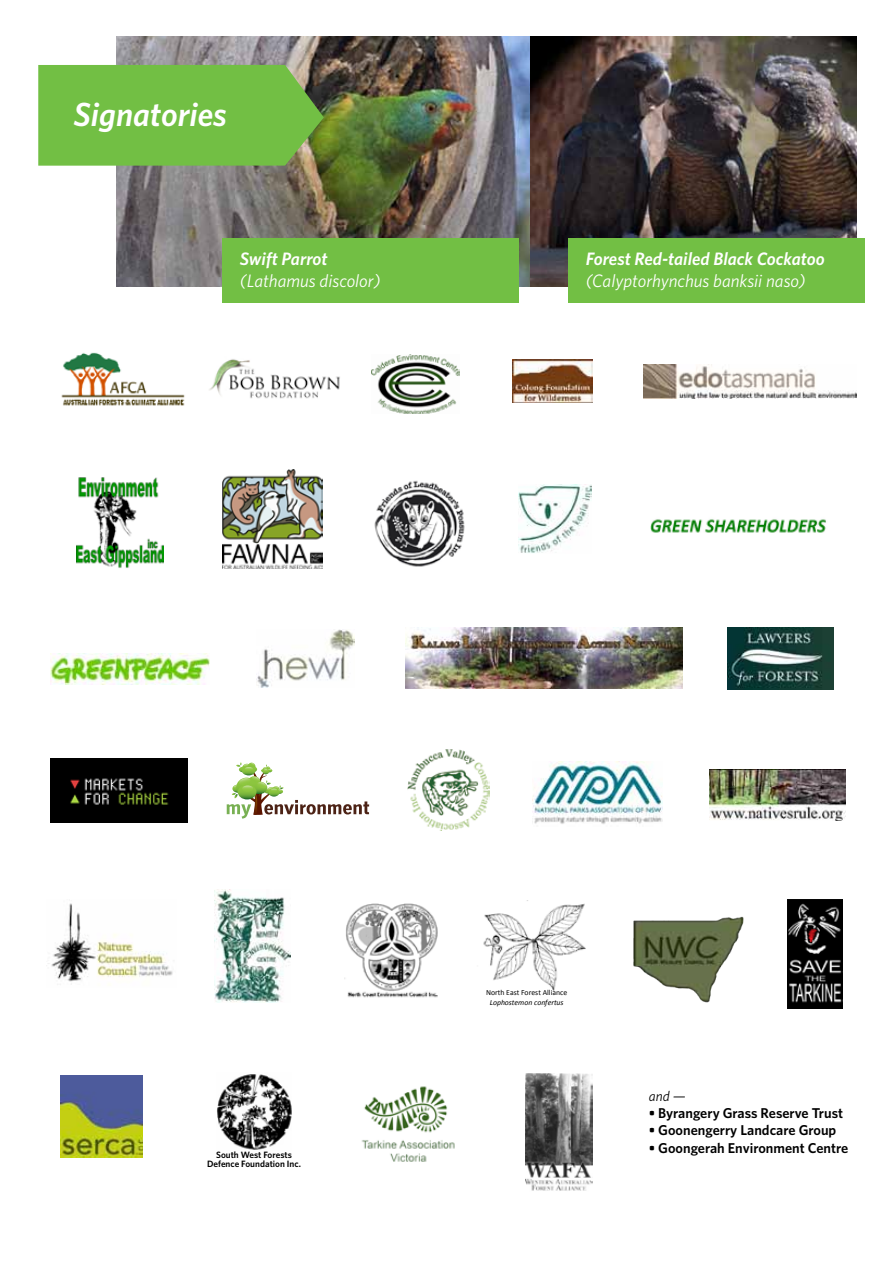
<style>
.page{position:relative;width:893px;height:1263px;background:#fff}
.page>*{position:absolute;margin:0;border:0;box-sizing:border-box;transform-origin:0 0}
.t1{font:italic 600 33.45px "Whitney HTF";color:#fff}
.t2{font:italic 18px "Whitney HTF";color:#fff}
.t3{font:italic 600 18px "Whitney HTF";color:#fff}
.t4{font:600 14.25px "Whitney HTF";color:#000}
.t5{font:italic 14.25px "Whitney HTF";color:#000}
.t6{font:600 9.15px/9.1px "Whitney HTF";color:#000;text-align:center}
.t7{font:7.8px "Calibri";color:#000}
.t8{font:italic 7.8px "Calibri";color:#000}
</style>
<div class="page">
<img style="left:116px;top:36px;width:414px;height:250px">
<svg style="left:38px;top:65px;width:286px;height:101px;background:#72b945"></svg>
<img style="left:530px;top:36px;width:327px;height:250px">
<img style="left:209px;top:359px;width:131px;height:40px">
<img style="left:372px;top:354px;width:87px;height:60px">
<img style="left:513px;top:359px;width:80px;height:44px">
<img style="left:643px;top:365px;width:214px;height:34px">
<img style="left:77px;top:478px;width:87px;height:90px">
<img style="left:222px;top:469px;width:100px;height:100px">
<img style="left:374px;top:480px;width:91px;height:87px">
<img style="left:519px;top:484px;width:72px;height:69px">
<img style="left:650px;top:519px;width:176px;height:14px">
<img style="left:50px;top:653px;width:159px;height:32px">
<img style="left:256px;top:630px;width:99px;height:57px">
<img style="left:406px;top:627px;width:277px;height:62px">
<img style="left:408px;top:749px;width:82px;height:81px">
<img style="left:710px;top:769px;width:135px;height:52px">
<img style="left:48px;top:903px;width:125px;height:82px">
<img style="left:344px;top:903px;width:94px;height:95px">
<img style="left:532px;top:761px;width:131px;height:63px">
<img style="left:787px;top:899px;width:55px;height:110px">
<img style="left:61px;top:1075px;width:81px;height:83px">
<img style="left:526px;top:1073px;width:67px;height:118px">
<img style="left:483px;top:903px;width:103px;height:89px">
<img style="left:633px;top:916px;width:111px;height:87px">
<img style="left:61px;top:352px;width:124px;height:54px">
<img style="left:50px;top:758px;width:137px;height:64px">
<svg style="left:227px;top:762px;width:142px;height:57px"></svg>
<img style="left:215px;top:889px;width:76px;height:113px">
<img style="left:217px;top:1074px;width:75px;height:76px">
<img style="left:361px;top:1086px;width:94px;height:76px">
<div style="left:222px;top:238px;width:297px;height:65px;background:#72bf44"></div>
<div style="left:568px;top:238px;width:297px;height:65px;background:#72bf44"></div>
<img style="left:727px;top:627px;width:106px;height:62px">
<h1 class="t1" style="left:74px;top:95px;width:155px">Signatories</h1>
<p class="t3" style="left:240px;top:248px;width:89px">Swift Parrot</p>
<p class="t2" style="left:240px;top:270px;width:142px">(Lathamus discolor)</p>
<p class="t3" style="left:586px;top:248px;width:240px">Forest Red-tailed Black Cockatoo</p>
<p class="t2" style="left:586px;top:270px;width:221px">(Calyptorhynchus banksii naso)</p>
<p class="t6" style="left:207px;top:1150px;width:95px">South West Forests<br>Defence Foundation Inc.</p>
<p class="t7" style="left:486px;top:988px;width:83px">North East Forest Alliance</p>
<p class="t8" style="left:490px;top:997px;width:75px">Lophostemon confertus</p>
<p class="t5" style="left:649px;top:1088px;width:38px">and —</p>
<p class="t4" style="left:649px;top:1105px;width:196px">• Byrangery Grass Reserve Trust</p>
<p class="t4" style="left:649px;top:1122px;width:189px">• Goonengerry Landcare Group</p>
<p class="t4" style="left:649px;top:1139px;width:201px">• Goongerah Environment Centre</p>
</div>
